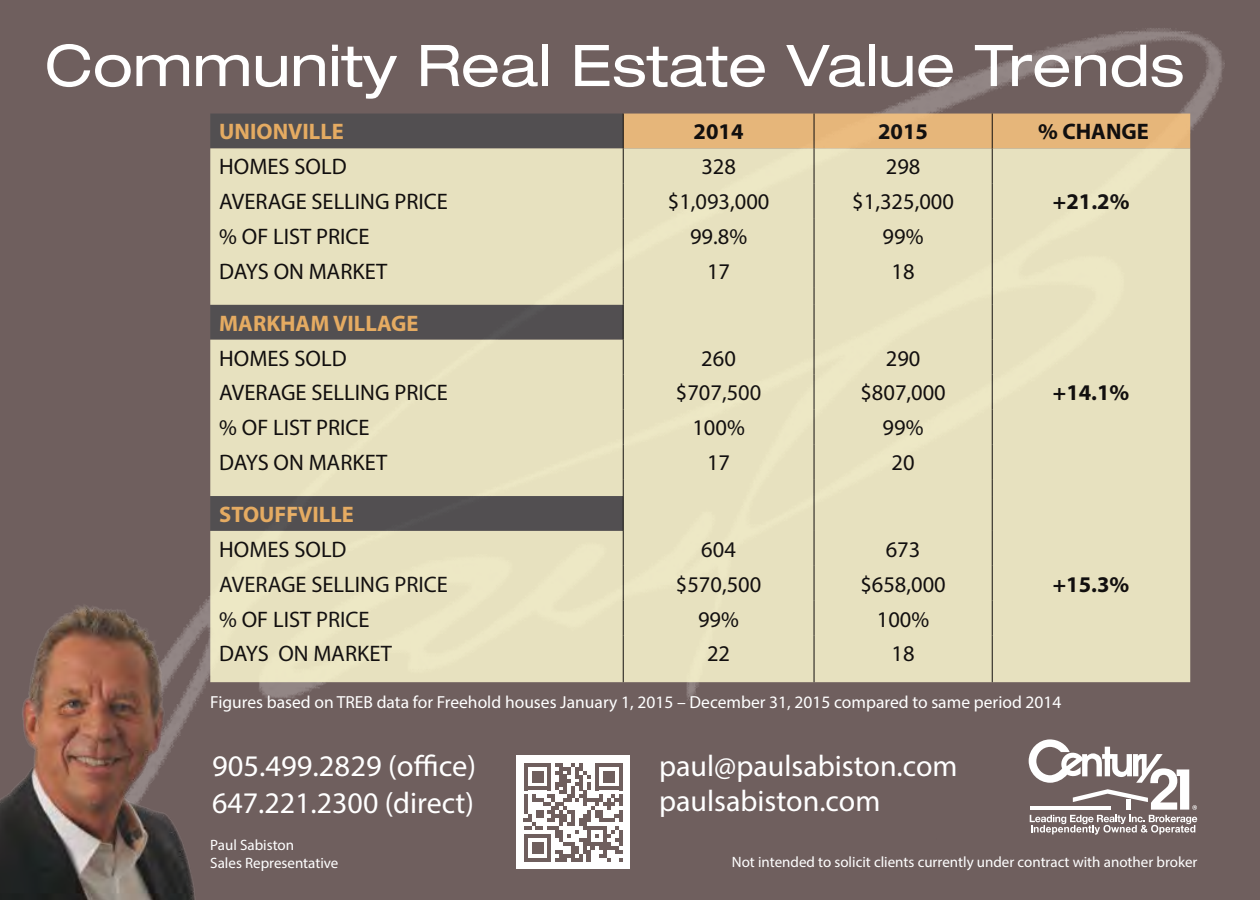
<style>
.page{position:relative;width:1260px;height:900px;background:#6f5f5e}
.page>*{position:absolute;margin:0;border:0;box-sizing:border-box;transform-origin:0 0}
.t1{font:expanded 57.5px "Helvetica Neue LT Std";color:#fff}
.t2{font:30px/35px "Myriad Pro";color:#fff}
.t3{font:22.5px "Myriad Pro";color:#000}
.t4{font:700 22.5px "Myriad Pro";color:#fcba63}
.t5{font:700 22.5px "Myriad Pro";color:#000}
.t6{font:17.5px "Myriad Pro";color:#fff}
.t7{font:15px/18px "Myriad Pro";color:#fff}
</style>
<div class="page">
<div style="left:516px;top:755px;width:114px;height:114px;background:#fff"></div>
<svg style="left:524px;top:763px;width:99px;height:99px"></svg>
<svg style="left:1029px;top:739px;width:168px;height:96px"></svg>
<img style="left:0;top:588px;width:202px;height:312px">
<div style="left:210px;top:114px;width:413px;height:34px;background:#524f51"></div>
<div style="left:624px;top:114px;width:566px;height:34px;background:#e6b67a"></div>
<div style="left:210px;top:148px;width:980px;height:534px;background:#e7e1bf"></div>
<hr style="left:623px;top:114px;width:1px;height:34px;background:#000">
<hr style="left:814px;top:114px;width:1px;height:34px;background:#000">
<hr style="left:992px;top:114px;width:1px;height:34px;background:#000">
<hr style="left:623px;top:148px;width:1px;height:35px;background:#000">
<hr style="left:814px;top:148px;width:1px;height:35px;background:#000">
<hr style="left:992px;top:148px;width:1px;height:35px;background:#000">
<hr style="left:623px;top:183px;width:1px;height:35px;background:#000">
<hr style="left:814px;top:183px;width:1px;height:35px;background:#000">
<hr style="left:992px;top:183px;width:1px;height:35px;background:#000">
<hr style="left:623px;top:218px;width:1px;height:35px;background:#000">
<hr style="left:814px;top:218px;width:1px;height:35px;background:#000">
<hr style="left:992px;top:218px;width:1px;height:35px;background:#000">
<hr style="left:623px;top:253px;width:1px;height:35px;background:#000">
<hr style="left:814px;top:253px;width:1px;height:35px;background:#000">
<hr style="left:992px;top:253px;width:1px;height:35px;background:#000">
<svg style="left:623px;top:288px;width:1px;height:17px"></svg>
<svg style="left:814px;top:288px;width:1px;height:17px"></svg>
<svg style="left:992px;top:288px;width:1px;height:17px"></svg>
<hr style="left:623px;top:305px;width:1px;height:35px;background:#000">
<hr style="left:814px;top:305px;width:1px;height:35px;background:#000">
<hr style="left:992px;top:305px;width:1px;height:35px;background:#000">
<hr style="left:623px;top:340px;width:1px;height:35px;background:#000">
<hr style="left:814px;top:340px;width:1px;height:35px;background:#000">
<hr style="left:992px;top:340px;width:1px;height:35px;background:#000">
<hr style="left:623px;top:375px;width:1px;height:34px;background:#000">
<hr style="left:814px;top:375px;width:1px;height:34px;background:#000">
<hr style="left:992px;top:375px;width:1px;height:34px;background:#000">
<hr style="left:623px;top:409px;width:1px;height:35px;background:#000">
<hr style="left:814px;top:409px;width:1px;height:35px;background:#000">
<hr style="left:992px;top:409px;width:1px;height:35px;background:#000">
<hr style="left:623px;top:444px;width:1px;height:35px;background:#000">
<hr style="left:814px;top:444px;width:1px;height:35px;background:#000">
<hr style="left:992px;top:444px;width:1px;height:35px;background:#000">
<svg style="left:623px;top:479px;width:1px;height:17px"></svg>
<svg style="left:814px;top:479px;width:1px;height:17px"></svg>
<svg style="left:992px;top:479px;width:1px;height:17px"></svg>
<hr style="left:623px;top:496px;width:1px;height:35px;background:#000">
<hr style="left:814px;top:496px;width:1px;height:35px;background:#000">
<hr style="left:992px;top:496px;width:1px;height:35px;background:#000">
<hr style="left:623px;top:531px;width:1px;height:35px;background:#000">
<hr style="left:814px;top:531px;width:1px;height:35px;background:#000">
<hr style="left:992px;top:531px;width:1px;height:35px;background:#000">
<hr style="left:623px;top:566px;width:1px;height:35px;background:#000">
<hr style="left:814px;top:566px;width:1px;height:35px;background:#000">
<hr style="left:992px;top:566px;width:1px;height:35px;background:#000">
<hr style="left:623px;top:601px;width:1px;height:35px;background:#000">
<hr style="left:814px;top:601px;width:1px;height:35px;background:#000">
<hr style="left:992px;top:601px;width:1px;height:35px;background:#000">
<hr style="left:623px;top:636px;width:1px;height:46px;background:#000">
<hr style="left:814px;top:636px;width:1px;height:46px;background:#000">
<hr style="left:992px;top:636px;width:1px;height:46px;background:#000">
<h1 class="t1" style="left:45px;top:31px;width:1141px">Community Real Estate Value Trends</h1>
<p class="t4" style="left:219px;top:117px;width:126px">UNIONVILLE</p>
<p class="t5" style="left:694px;top:117px;width:51px">2014</p>
<p class="t5" style="left:878px;top:117px;width:51px">2015</p>
<p class="t5" style="left:1038px;top:117px;width:112px">% CHANGE</p>
<p class="t3" style="left:219px;top:153px;width:129px">HOMES SOLD</p>
<p class="t3" style="left:701px;top:153px;width:36px">328</p>
<p class="t3" style="left:886px;top:153px;width:36px">298</p>
<p class="t3" style="left:219px;top:188px;width:230px">AVERAGE SELLING PRICE</p>
<p class="t3" style="left:668px;top:188px;width:103px">$1,093,000</p>
<p class="t3" style="left:852px;top:188px;width:103px">$1,325,000</p>
<p class="t5" style="left:1053px;top:187px;width:78px">+21.2%</p>
<p class="t3" style="left:219px;top:223px;width:152px">% OF LIST PRICE</p>
<p class="t3" style="left:690px;top:223px;width:59px">99.8%</p>
<p class="t3" style="left:883px;top:223px;width:42px">99%</p>
<p class="t3" style="left:219px;top:257px;width:170px">DAYS ON MARKET</p>
<p class="t3" style="left:707px;top:257px;width:25px">17</p>
<p class="t3" style="left:892px;top:257px;width:25px">18</p>
<p class="t4" style="left:219px;top:308px;width:201px">MARKHAM VILLAGE</p>
<p class="t3" style="left:219px;top:344px;width:129px">HOMES SOLD</p>
<p class="t3" style="left:701px;top:344px;width:36px">260</p>
<p class="t3" style="left:886px;top:344px;width:36px">290</p>
<p class="t3" style="left:219px;top:379px;width:230px">AVERAGE SELLING PRICE</p>
<p class="t3" style="left:676px;top:379px;width:87px">$707,500</p>
<p class="t3" style="left:860px;top:379px;width:87px">$807,000</p>
<p class="t5" style="left:1053px;top:378px;width:78px">+14.1%</p>
<p class="t3" style="left:219px;top:414px;width:152px">% OF LIST PRICE</p>
<p class="t3" style="left:692px;top:414px;width:54px">100%</p>
<p class="t3" style="left:883px;top:414px;width:42px">99%</p>
<p class="t3" style="left:219px;top:449px;width:170px">DAYS ON MARKET</p>
<p class="t3" style="left:707px;top:449px;width:25px">17</p>
<p class="t3" style="left:892px;top:449px;width:25px">20</p>
<p class="t4" style="left:219px;top:500px;width:136px">STOUFFVILLE</p>
<p class="t3" style="left:219px;top:535px;width:129px">HOMES SOLD</p>
<p class="t3" style="left:701px;top:535px;width:36px">604</p>
<p class="t3" style="left:886px;top:535px;width:36px">673</p>
<p class="t3" style="left:219px;top:570px;width:230px">AVERAGE SELLING PRICE</p>
<p class="t3" style="left:676px;top:570px;width:87px">$570,500</p>
<p class="t3" style="left:860px;top:570px;width:87px">$658,000</p>
<p class="t5" style="left:1053px;top:569px;width:78px">+15.3%</p>
<p class="t3" style="left:219px;top:605px;width:152px">% OF LIST PRICE</p>
<p class="t3" style="left:698px;top:605px;width:42px">99%</p>
<p class="t3" style="left:877px;top:605px;width:54px">100%</p>
<p class="t3" style="left:219px;top:640px;width:174px">DAYS ON MARKET</p>
<p class="t3" style="left:707px;top:640px;width:25px">22</p>
<p class="t3" style="left:892px;top:640px;width:25px">18</p>
<p class="t6" style="left:210px;top:691px;width:853px">Figures based on TREB data for Freehold houses January 1, 2015 – December 31, 2015 compared to same period 2014</p>
<h2 class="t2" style="left:212px;top:747px;width:266px;line-height:36.8px">905.499.2829 (office)<br>647.221.2300 (direct)</h2>
<p class="t7" style="left:210px;top:836px;width:130px">Paul Sabiston<br>Sales Representative</p>
<h2 class="t2" style="left:659px;top:748px;width:300px">paul@paulsabiston.com paulsabiston.com</h2>
<p class="t7" style="left:732px;top:852px;width:467px">Not intended to solicit clients currently under contract with another broker</p>
</div>
